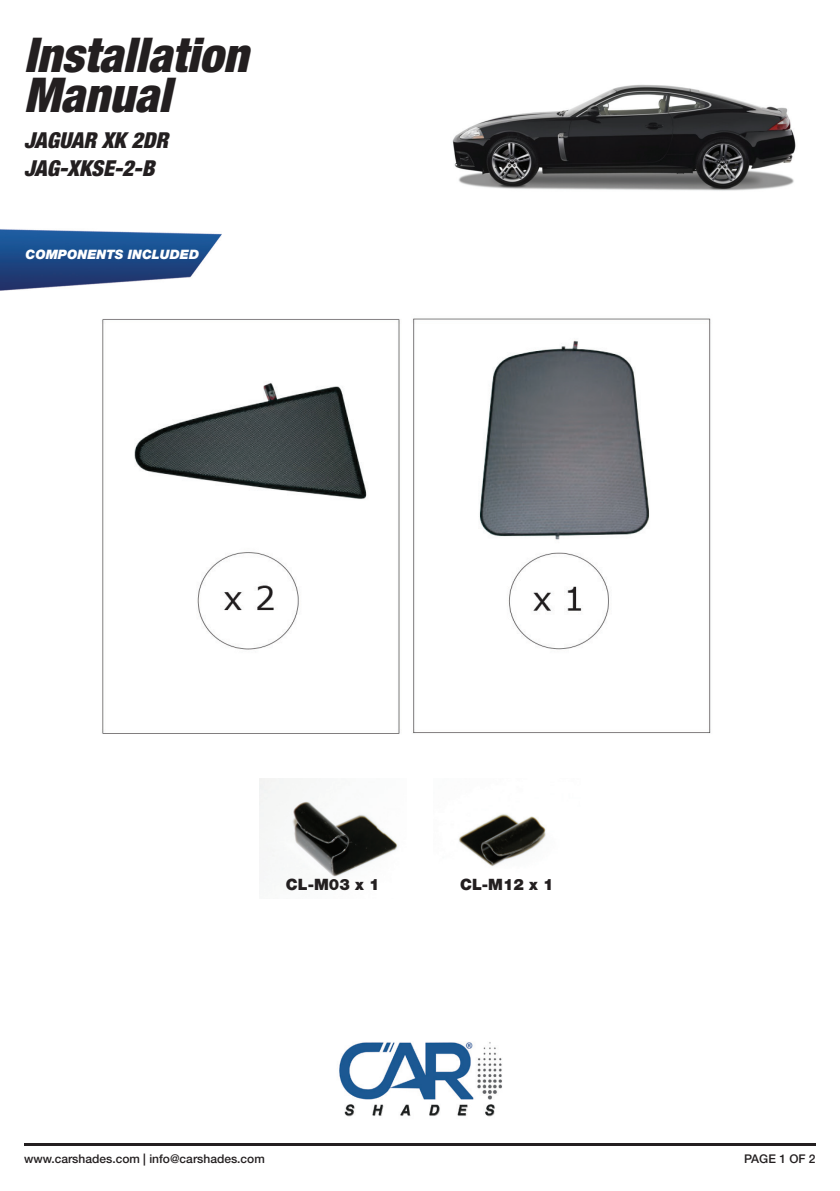
<style>
.page{position:relative;width:840px;height:1191px;background:#fff}
.page>*{position:absolute;margin:0;border:0;box-sizing:border-box;transform-origin:0 0}
.t1{font:italic 900 condensed 48px/40px "Helvetica Neue LT Std";color:#231f20}
.t2{font:italic 900 condensed 22px/28px "Helvetica Neue LT Std";color:#231f20}
.t3{font:900 15.6px "Helvetica Neue LT Std";color:#231f20}
.t4{font:italic 900 13px "Helvetica Neue LT Std";color:#fff}
.t5{font:500 12px "Helvetica Neue LT Std";color:#231f20}
</style>
<div class="page">
<img style="left:452px;top:84px;width:344px;height:107px">
<img style="left:0;top:229px;width:222px;height:62px">
<img style="left:102px;top:318px;width:609px;height:416px">
<img style="left:339px;top:1042px;width:163px;height:75px">
<hr style="left:24px;top:1143px;width:791px;height:2px;background:#231f20">
<img style="left:259px;top:778px;width:139px;height:99px">
<img style="left:459px;top:814px;width:87px;height:53px">
<h1 class="t1" style="left:24px;top:35px;width:226px">Installation<br>Manual</h1>
<h2 class="t2" style="left:24px;top:126px;width:146px">JAGUAR XK 2DR<br>JAG-XKSE-2-B</h2>
<p class="t4" style="left:25px;top:246px;width:175px">COMPONENTS INCLUDED</p>
<p class="t3" style="left:286px;top:875px;width:95px">CL-M03 x 1</p>
<p class="t3" style="left:460px;top:875px;width:95px">CL-M12 x 1</p>
<p class="t5" style="left:24px;top:1152px;width:242px">www.carshades.com | info@carshades.com</p>
<p class="t5" style="left:743px;top:1152px;width:73px">PAGE 1 OF 2</p>
</div>
